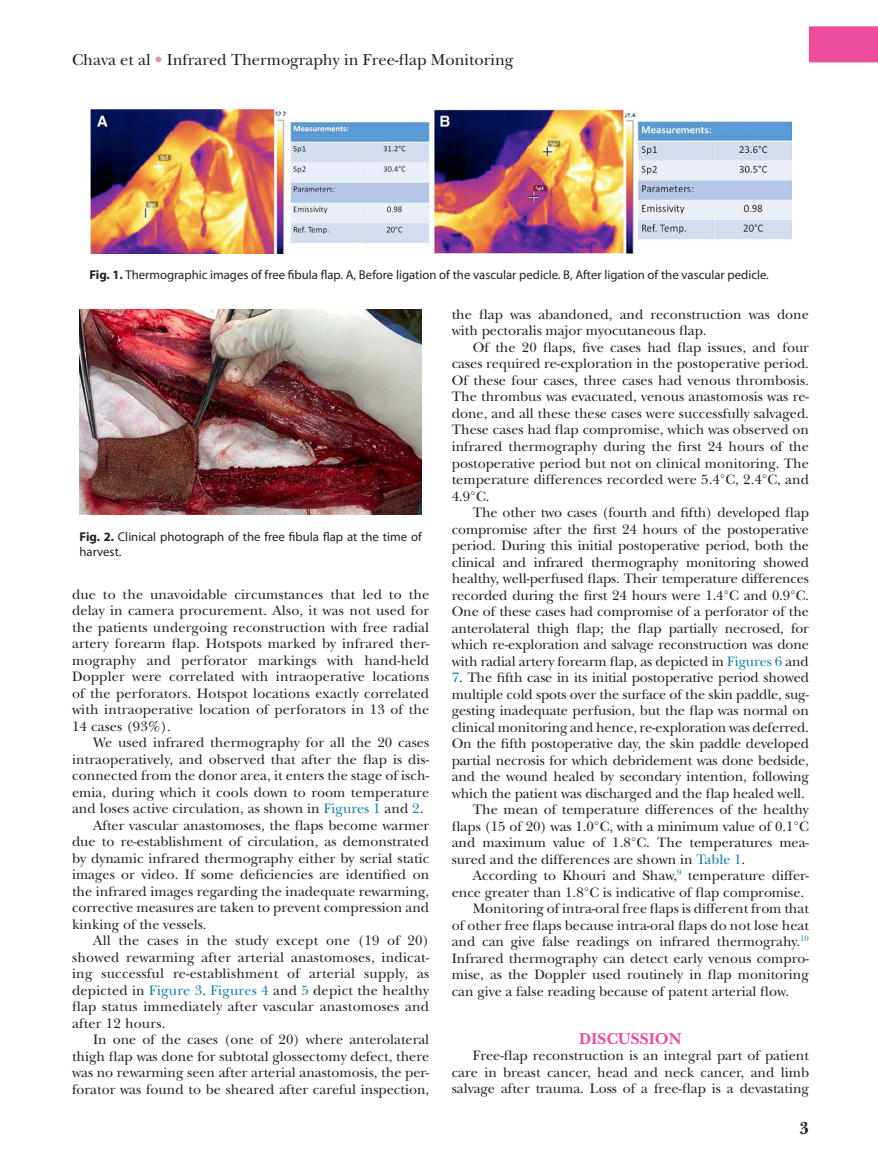
<style>
.page{position:relative;width:878px;height:1175px;background:#fff}
.page>*{position:absolute;margin:0;border:0;box-sizing:border-box;transform-origin:0 0}
.t1{font:700 18px "New Baskerville Std";color:#231f20}
.t2{font:16.5px "New Baskerville Std";color:#231f20}
.t3{font:700 16.5px "New Baskerville Std";color:#ed4c9c}
.t4{font:14.25px/16.5px "New Baskerville Std";color:#231f20;text-align:justify}
.t5{font:12.75px/15px "Myriad Pro";color:#231f20}
.s1{color:#f287b6}
.s2{font-weight:700}
.s3{color:#0f7eac}
</style>
<div class="page">
<div style="left:808px;top:26px;width:70px;height:36px;background:#ed4c9c"></div>
<img style="left:89px;top:108px;width:702px;height:145px">
<img style="left:79px;top:310px;width:343px;height:205px">
<p class="t2" style="left:72px;top:50px;width:443px">Chava et al <span class="s1">•</span> Infrared Thermography in Free-flap Monitoring</p>
<p class="t5" style="left:89px;top:267px;width:681px"><span class="s2">Fig. 1.</span> Thermographic images of free fibula flap. A, Before ligation of the vascular pedicle. B, After ligation of the vascular pedicle.</p>
<p class="t5" style="left:79px;top:529px;width:343px"><span class="s2">Fig. 2.</span> Clinical photograph of the free fibula flap at the time of harvest.</p>
<p class="t4" style="left:72px;top:586px;width:359px">due to the unavoidable circumstances that led to the delay in camera procurement. Also, it was not used for the patients undergoing reconstruction with free radial artery forearm flap. Hotspots marked by infrared ther&shy;mography and perforator markings with hand-held Doppler were correlated with intraoperative locations of the perforators. Hotspot locations exactly correlated with intraoperative location of perforators in 13 of the 14 cases (93%).</p>
<p class="t4" style="left:93px;top:734px;width:337px">We used infrared thermography for all the 20 cases</p>
<p class="t4" style="left:72px;top:751px;width:359px">intraoperatively, and observed that after the flap is dis-</p>
<p class="t4" style="left:72px;top:767px;width:358px">connected from the donor area, it enters the stage of isch-</p>
<p class="t4" style="left:72px;top:784px;width:358px">emia, during which it cools down to room temperature</p>
<p class="t4" style="left:72px;top:800px;width:353px">and loses active circulation, as shown in <span class="s3">Figures 1</span> and <span class="s3">2</span>.</p>
<p class="t4" style="left:93px;top:817px;width:338px">After vascular anastomoses, the flaps become warmer</p>
<p class="t4" style="left:72px;top:833px;width:359px">due to re-establishment of circulation, as demonstrated</p>
<p class="t4" style="left:72px;top:850px;width:358px">by dynamic infrared thermography either by serial static</p>
<p class="t4" style="left:72px;top:866px;width:358px">images or video. If some deficiencies are identified on</p>
<p class="t4" style="left:72px;top:883px;width:359px">the infrared images regarding the inadequate rewarming,</p>
<p class="t4" style="left:72px;top:899px;width:359px">corrective measures are taken to prevent compression and</p>
<p class="t4" style="left:72px;top:916px;width:136px">kinking of the vessels.</p>
<p class="t4" style="left:93px;top:932px;width:337px">All the cases in the study except one (19 of 20)</p>
<p class="t4" style="left:72px;top:949px;width:359px">showed rewarming after arterial anastomoses, indicat-</p>
<p class="t4" style="left:72px;top:965px;width:359px">ing successful re-establishment of arterial supply, as</p>
<p class="t4" style="left:72px;top:982px;width:359px">depicted in <span class="s3">Figure 3</span>. <span class="s3">Figures 4</span> and <span class="s3">5</span> depict the healthy</p>
<p class="t4" style="left:72px;top:998px;width:358px">flap status immediately after vascular anastomoses and</p>
<p class="t4" style="left:72px;top:1015px;width:95px">after 12 hours.</p>
<p class="t4" style="left:93px;top:1031px;width:337px">In one of the cases (one of 20) where anterolateral</p>
<p class="t4" style="left:72px;top:1048px;width:359px">thigh flap was done for subtotal glossectomy defect, there</p>
<p class="t4" style="left:72px;top:1064px;width:359px">was no rewarming seen after arterial anastomosis, the per-</p>
<p class="t4" style="left:72px;top:1081px;width:359px">forator was found to be sheared after careful inspection,</p>
<p class="t4" style="left:452px;top:306px;width:359px">the flap was abandoned, and reconstruction was done with pectoralis major myocutaneous flap.</p>
<p class="t4" style="left:452px;top:339px;width:359px;text-indent:21px">Of the 20 flaps, five cases had flap issues, and four cases required re-exploration in the postoperative period.<br>Of these four cases, three cases had venous thrombosis.<br>The thrombus was evacuated, venous anastomosis was re&shy;done, and all these these cases were successfully salvaged.<br>These cases had flap compromise, which was observed on infrared thermography during the first 24 hours of the postoperative period but not on clinical monitoring. The temperature differences recorded were 5.4°C, 2.4°C, and 4.9°C.</p>
<p class="t4" style="left:452px;top:504px;width:359px;text-indent:21px">The other two cases (fourth and fifth) developed flap compromise after the first 24 hours of the postoperative period. During this initial postoperative period, both the clinical and infrared thermography monitoring showed healthy, well-perfused flaps. Their temperature differences recorded during the first 24 hours were 1.4°C and 0.9°C.<br>One of these cases had compromise of a perforator of the anterolateral thigh flap; the flap partially necrosed, for which re-exploration and salvage reconstruction was done with radial artery forearm flap, as depicted in <span class="s3">Figures 6</span> and</p>
<p class="t4" style="left:452px;top:669px;width:359px"><span class="s3">7</span>. The fifth case in its initial postoperative period showed</p>
<p class="t4" style="left:452px;top:686px;width:358px">multiple cold spots over the surface of the skin paddle, sug-</p>
<p class="t4" style="left:452px;top:702px;width:359px">gesting inadequate perfusion, but the flap was normal on</p>
<p class="t4" style="left:452px;top:719px;width:358px">clinical monitoring and hence, re-exploration was deferred.</p>
<p class="t4" style="left:452px;top:735px;width:359px">On the fifth postoperative day, the skin paddle developed</p>
<p class="t4" style="left:452px;top:752px;width:358px">partial necrosis for which debridement was done bedside,</p>
<p class="t4" style="left:452px;top:768px;width:359px">and the wound healed by secondary intention, following</p>
<p class="t4" style="left:452px;top:785px;width:354px">which the patient was discharged and the flap healed well.</p>
<p class="t4" style="left:473px;top:801px;width:337px">The mean of temperature differences of the healthy</p>
<p class="t4" style="left:452px;top:818px;width:359px">flaps (15 of 20) was 1.0°C, with a minimum value of 0.1°C</p>
<p class="t4" style="left:452px;top:834px;width:359px">and maximum value of 1.8°C. The temperatures mea-</p>
<p class="t4" style="left:452px;top:851px;width:295px">sured and the differences are shown in <span class="s3">Table 1</span>.</p>
<p class="t4" style="left:473px;top:867px;width:338px">According to Khouri and Shaw,<sup>9</sup> temperature differ-</p>
<p class="t4" style="left:451px;top:883px;width:354px">ence greater than 1.8°C is indicative of flap compromise.</p>
<p class="t4" style="left:472px;top:900px;width:337px">Monitoring of intra-oral free flaps is different from that</p>
<p class="t4" style="left:451px;top:916px;width:358px">of other free flaps because intra-oral flaps do not lose heat</p>
<p class="t4" style="left:451px;top:933px;width:359px">and can give false readings on infrared thermograhy.<sup>10</sup></p>
<p class="t4" style="left:451px;top:949px;width:359px">Infrared thermography can detect early venous compro-</p>
<p class="t4" style="left:451px;top:966px;width:358px">mise, as the Doppler used routinely in flap monitoring</p>
<p class="t4" style="left:451px;top:982px;width:339px">can give a false reading because of patent arterial flow.</p>
<p class="t3" style="left:579px;top:1028px;width:104px">DISCUSSION</p>
<p class="t4" style="left:451px;top:1047px;width:359px;text-indent:21px">Free-flap reconstruction is an integral part of patient care in breast cancer, head and neck cancer, and limb salvage after trauma. Loss of a free-flap is a devastating</p>
<p class="t1" style="left:799px;top:1118px;width:11px">3</p>
</div>
